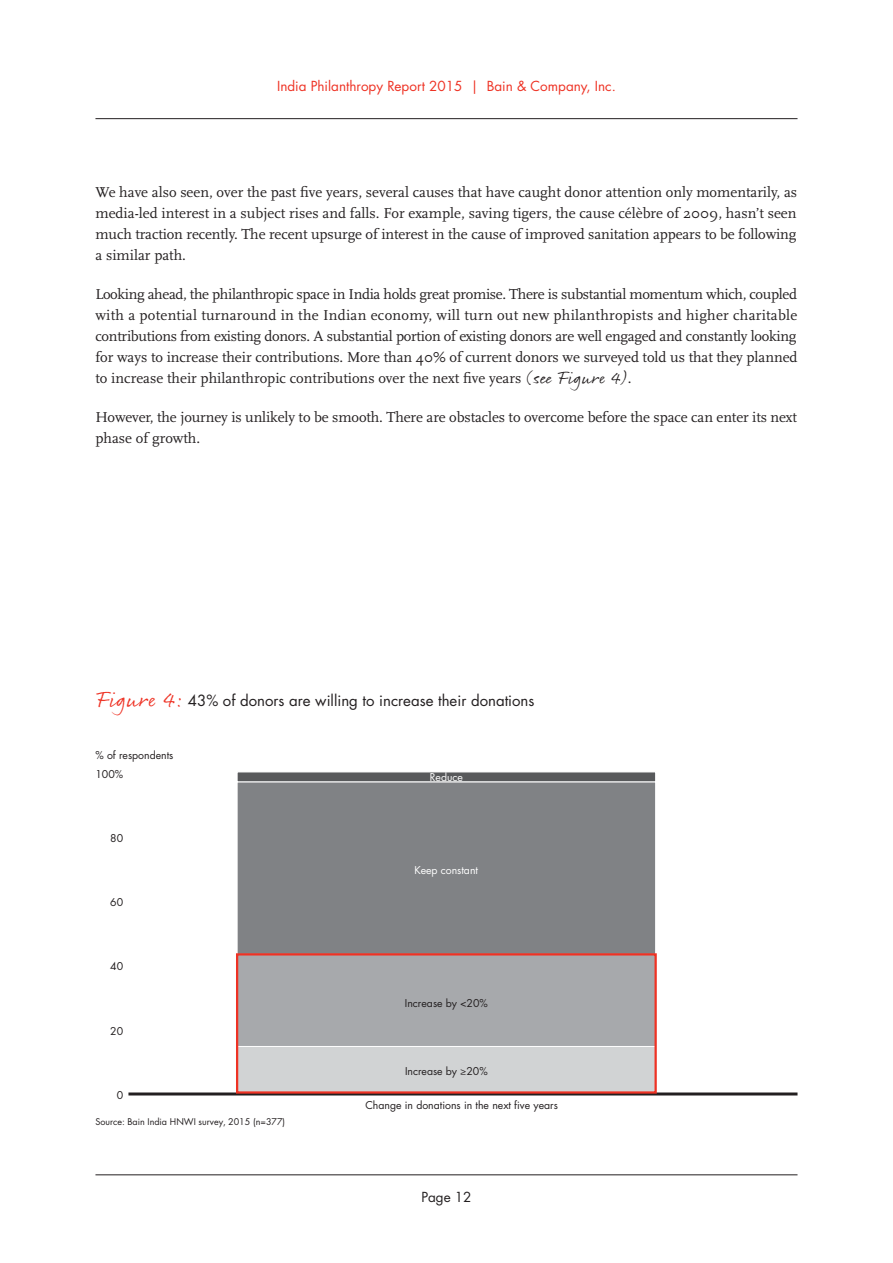
<style>
.page{position:relative;width:893px;height:1263px;background:#fff}
.page>*{position:absolute;margin:0;border:0;box-sizing:border-box;transform-origin:0 0}
.t1{font:15px/21px "Scala";letter-spacing:-.01em;color:#231f20;text-align:justify}
.t2{font:15px "Futura";color:#231f20}
.t3{font:13.5px "Futura";color:#ee3224}
.t4{font:13.5px "Futura";color:#231f20}
.t5{font:10.5px "Futura";color:#231f20}
.t6{font:10.5px "Futura";color:#fff}
.t7{font:9px "Futura";color:#231f20}
.s1{font-family:"Rollerscript Rough";font-size:18px}
.s2{font-family:"Rollerscript Rough";font-size:22.5px;color:#ee3224}
.s3{font-family:"Myriad Pro"}
</style>
<div class="page">
<hr style="left:95px;top:118px;width:702px;height:1px;background:#231f20">
<hr style="left:95px;top:1174px;width:702px;height:1px;background:#231f20">
<div style="left:237px;top:1046px;width:419px;height:47px;background:#d1d3d4"></div>
<div style="left:237px;top:954px;width:419px;height:93px;background:#a7a9ac;border:1px solid #fff"></div>
<div style="left:237px;top:782px;width:419px;height:172px;background:#808285;border:1px solid #fff"></div>
<div style="left:237px;top:772px;width:419px;height:10px;background:#58595b;border:1px solid #fff"></div>
<hr style="left:128px;top:1092px;width:669px;height:3px;background:#231f20">
<div style="left:236px;top:953px;width:421px;height:140px;border:2px solid #ee3224"></div>
<p class="t3" style="left:277px;top:78px;width:340px">India Philanthropy Report 2015 | Bain &amp; Company, Inc.</p>
<p class="t1" style="left:95px;top:182px;width:703px">We have also seen, over the past five years, several causes that have caught donor attention only momentarily, as media-led interest in a subject rises and falls. For example, saving tigers, the cause célèbre of 2009, hasn’t seen much traction recently. The recent upsurge of interest in the cause of improved sanitation appears to be following a similar path.</p>
<p class="t1" style="left:95px;top:284px;width:704px">Looking ahead, the philanthropic space in India holds great promise. There is substantial momentum which, coupled with a potential turnaround in the Indian economy, will turn out new philanthropists and higher charitable contributions from existing donors. A substantial portion of existing donors are well engaged and constantly looking for ways to increase their contributions. More than 40% of current donors we surveyed told us that they planned to increase their philanthropic contributions over the next five years <span class="s1">(see Figure 4)</span>.</p>
<p class="t1" style="left:95px;top:407px;width:703px">However, the journey is unlikely to be smooth. There are obstacles to overcome before the space can enter its next phase of growth.</p>
<p class="t2" style="left:95px;top:691px;width:441px"><span class="s2">Figure 4:</span> 43% of donors are willing to increase their donations</p>
<p class="t5" style="left:95px;top:748px;width:80px">% of respondents</p>
<p class="t5" style="left:95px;top:767px;width:29px">100%</p>
<p class="t5" style="left:110px;top:831px;width:14px">80</p>
<p class="t5" style="left:110px;top:895px;width:14px">60</p>
<p class="t5" style="left:110px;top:959px;width:14px">40</p>
<p class="t5" style="left:110px;top:1024px;width:14px">20</p>
<p class="t5" style="left:117px;top:1088px;width:8px">0</p>
<p class="t7" style="left:95px;top:1116px;width:191px">Source: Bain India HNWI survey, 2015 (n=377)</p>
<p class="t6" style="left:430px;top:771px;width:35px">Reduce</p>
<p class="t6" style="left:415px;top:863px;width:65px">Keep constant</p>
<p class="t5" style="left:405px;top:996px;width:84px">Increase by &lt;20%</p>
<p class="t5" style="left:405px;top:1064px;width:84px">Increase by <span class="s3">≥</span>20%</p>
<p class="t5" style="left:365px;top:1098px;width:194px">Change in donations in the next five years</p>
<p class="t4" style="left:421px;top:1188px;width:52px">Page 12</p>
</div>
